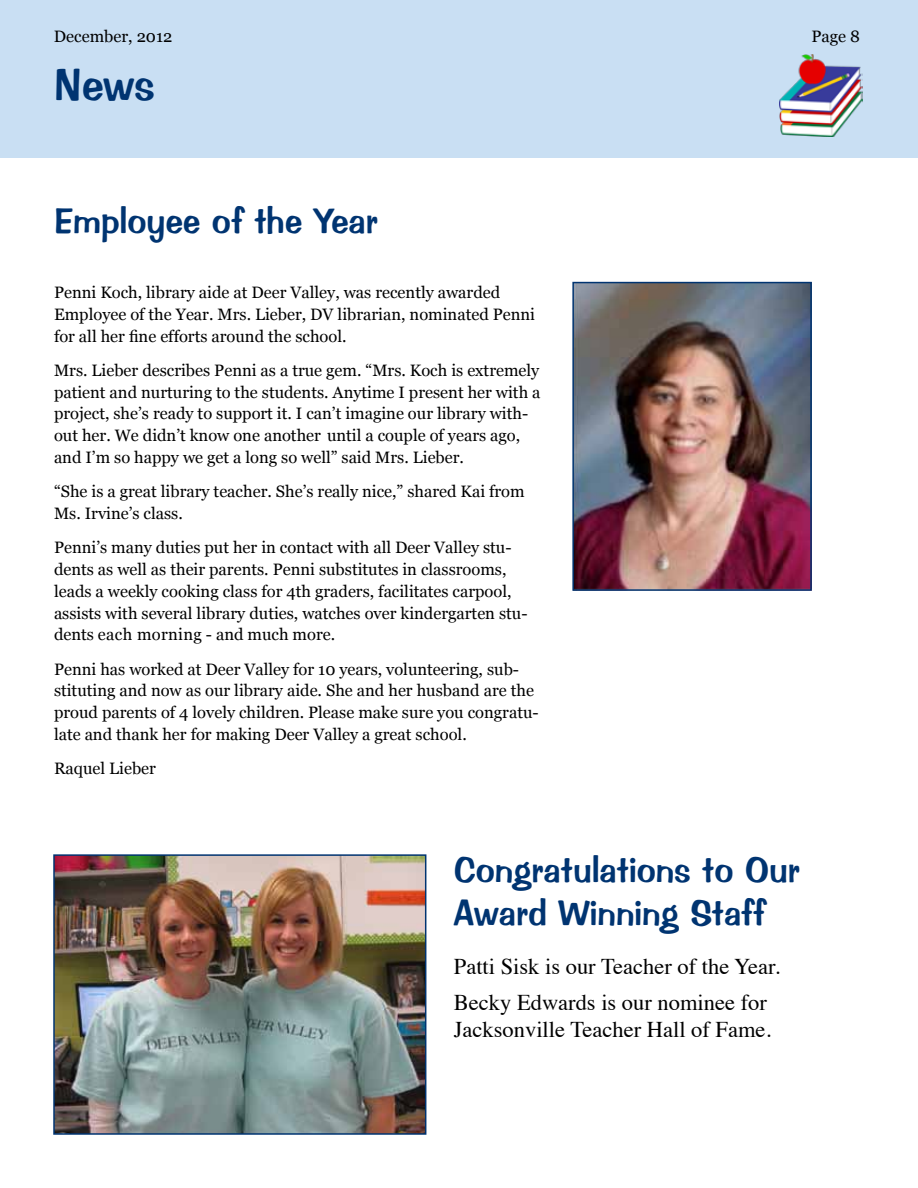
<style>
.page{position:relative;width:918px;height:1188px;background:#fff}
.page>*{position:absolute;margin:0;border:0;box-sizing:border-box;transform-origin:0 0}
.t1{font:45px "Impress BT";color:#003471}
.t2{font:36px/43.2px "Impress BT";color:#003471}
.t3{font:22.5px/36px "Times";color:#000}
.t4{font:16.5px/21.8px "Georgia";color:#000}
</style>
<div class="page">
<div style="left:0;top:0;width:918px;height:158px;background:#c9dff3"></div>
<img style="left:779px;top:54px;width:83px;height:83px">
<img style="left:575px;top:285px;width:234px;height:303px">
<div style="left:572px;top:282px;width:240px;height:309px;border:2px solid #003471"></div>
<img style="left:56px;top:857px;width:367px;height:275px">
<div style="left:53px;top:854px;width:373px;height:281px;border:2px solid #003471"></div>
<p class="t4" style="left:54px;top:26px;width:120px">December, 2012</p>
<p class="t4" style="left:811px;top:26px;width:50px">Page 8</p>
<h1 class="t1" style="left:54px;top:57px;width:102px">News</h1>
<h2 class="t2" style="left:54px;top:200px;width:326px">Employee of the Year</h2>
<p class="t4" style="left:54px;top:282px;width:483px">Penni Koch, library aide at Deer Valley, was recently awarded<br>Employee of the Year. Mrs. Lieber, DV librarian, nominated Penni for all her fine efforts around the school.</p>
<p class="t4" style="left:54px;top:360px;width:488px">Mrs. Lieber describes Penni as a true gem. “Mrs. Koch is extremely patient and nurturing to the students. Anytime I present her with a project, she’s ready to support it. I can’t imagine our library with&shy;out her. We didn’t know one another until a couple of years ago, and I’m so happy we get a long so well” said Mrs. Lieber.</p>
<p class="t4" style="left:54px;top:481px;width:472px">“She is a great library teacher. She’s really nice,” shared Kai from<br>Ms. Irvine’s class.</p>
<p class="t4" style="left:54px;top:537px;width:475px">Penni’s many duties put her in contact with all Deer Valley stu&shy;dents as well as their parents. Penni substitutes in classrooms, leads a weekly cooking class for 4th graders, facilitates carpool, assists with several library duties, watches over kindergarten stu&shy;dents each morning - and much more.</p>
<p class="t4" style="left:54px;top:658px;width:486px">Penni has worked at Deer Valley for 10 years, volunteering, sub&shy;stituting and now as our library aide. She and her husband are the proud parents of 4 lovely children. Please make sure you congratu&shy;late and thank her for making Deer Valley a great school.</p>
<p class="t4" style="left:54px;top:758px;width:104px">Raquel Lieber</p>
<h2 class="t2" style="left:454px;top:848px;width:348px">Congratulations to Our<br>Award Winning Staff</h2>
<h3 class="t3" style="left:454px;top:946px;width:328px">Patti Sisk is our Teacher of the Year.<br>Becky Edwards is our nominee for</h3>
<h3 class="t3" style="left:454px;top:1009px;width:319px">Jacksonville Teacher Hall of Fame.</h3>
</div>
